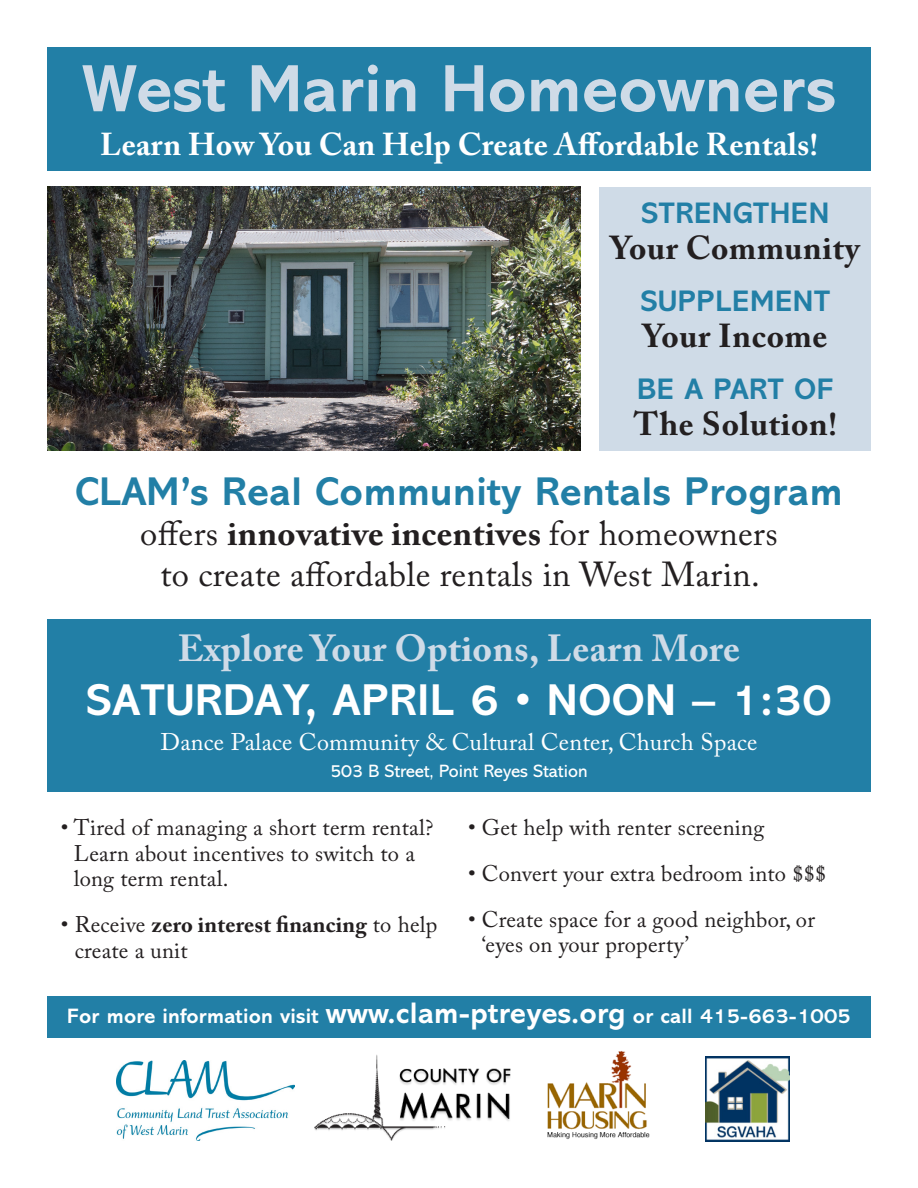
<style>
.page{position:relative;width:918px;height:1188px;background:#fff}
.page>*{position:absolute;margin:0;border:0;box-sizing:border-box;transform-origin:0 0}
.t1{font:700 67.5px "Abadi MT Pro";color:#cfdbe7}
.t2{font:700 45px "Abadi MT Pro";letter-spacing:.02em;color:#fff}
.t3{font:700 40.5px "Abadi MT Pro";letter-spacing:.01em;color:#227fa6}
.t4{font:700 37.5px "Adobe Caslon Pro";letter-spacing:.01em;color:#cfdbe7}
.t5{font:34.5px/40.5px "Adobe Caslon Pro";letter-spacing:.01em;color:#231f20;text-align:center}
.t6{font:700 33px "Adobe Caslon Pro";letter-spacing:.02em;color:#231f20}
.t7{font:700 31.5px "Adobe Caslon Pro";letter-spacing:.01em;color:#fff}
.t8{font:700 30px "Abadi MT Pro";letter-spacing:.02em;color:#227fa6}
.t9{font:24px "Adobe Caslon Pro";letter-spacing:.01em;color:#fff}
.t10{font:22.5px/25.5px "Adobe Caslon Pro";letter-spacing:.01em;color:#231f20}
.t11{font:700 21px "Abadi MT Pro";letter-spacing:.01em;color:#fff}
.t12{font:18px "Abadi MT Pro";color:#fff}
.s1{font-weight:700}
.s2{font-size:30px}
</style>
<div class="page">
<div style="left:599px;top:187px;width:272px;height:263px;background:#cfdbe7"></div>
<img style="left:47px;top:187px;width:533px;height:263px">
<div style="left:47px;top:620px;width:824px;height:172px;background:#227fa6"></div>
<div style="left:47px;top:47px;width:824px;height:124px;background:#227fa6"></div>
<img style="left:705px;top:1056px;width:84px;height:85px">
<img style="left:314px;top:1054px;width:196px;height:87px">
<img style="left:116px;top:1060px;width:178px;height:80px">
<img style="left:547px;top:1051px;width:103px;height:89px">
<div style="left:47px;top:996px;width:824px;height:41px;background:#227fa6"></div>
<p class="t1" style="left:82px;top:50px;width:756px">West Marin Homeowners</p>
<p class="t7" style="left:100px;top:125px;width:719px">Learn How You Can Help Create Affordable Rentals!</p>
<p class="t8" style="left:641px;top:196px;width:189px">STRENGTHEN</p>
<p class="t6" style="left:611px;top:228px;width:250px">Your Community</p>
<p class="t8" style="left:641px;top:284px;width:191px">SUPPLEMENT</p>
<p class="t6" style="left:643px;top:316px;width:186px">Your Income</p>
<p class="t8" style="left:637px;top:372px;width:198px">BE A PART OF</p>
<p class="t6" style="left:634px;top:405px;width:205px">The Solution!</p>
<p class="t3" style="left:75px;top:468px;width:769px">CLAM’s Real Community Rentals Program</p>
<p class="t5" style="left:140px;top:513px;width:639px">offers <span class="s1">innovative incentives</span> for homeowners to create affordable rentals in West Marin.</p>
<p class="t4" style="left:178px;top:626px;width:564px">Explore Your Options, Learn More</p>
<p class="t2" style="left:87px;top:674px;width:746px">SATURDAY, APRIL 6 • NOON – 1:30</p>
<p class="t9" style="left:161px;top:727px;width:598px">Dance Palace Community &amp; Cultural Center, Church Space</p>
<p class="t12" style="left:330px;top:761px;width:259px">503 B Street, Point Reyes Station</p>
<p class="t10" style="left:74px;top:815px;width:361px;text-indent:-13px">• Tired of managing a short term rental?<br>Learn about incentives to switch to a long term rental.</p>
<p class="t10" style="left:75px;top:912px;width:364px;text-indent:-14px">• Receive <span class="s1">zero interest financing</span> to help create a unit</p>
<p class="t10" style="left:468px;top:815px;width:298px">• Get help with renter screening</p>
<p class="t10" style="left:468px;top:861px;width:360px">• Convert your extra bedroom into $$$</p>
<p class="t10" style="left:482px;top:906px;width:335px;text-indent:-14px">• Create space for a good neighbor, or ‘eyes on your property’</p>
<p class="t11" style="left:67px;top:1003px;width:785px">For more information visit <span class="s2">www.clam-ptreyes.org</span> or call 415-663-1005</p>
</div>
